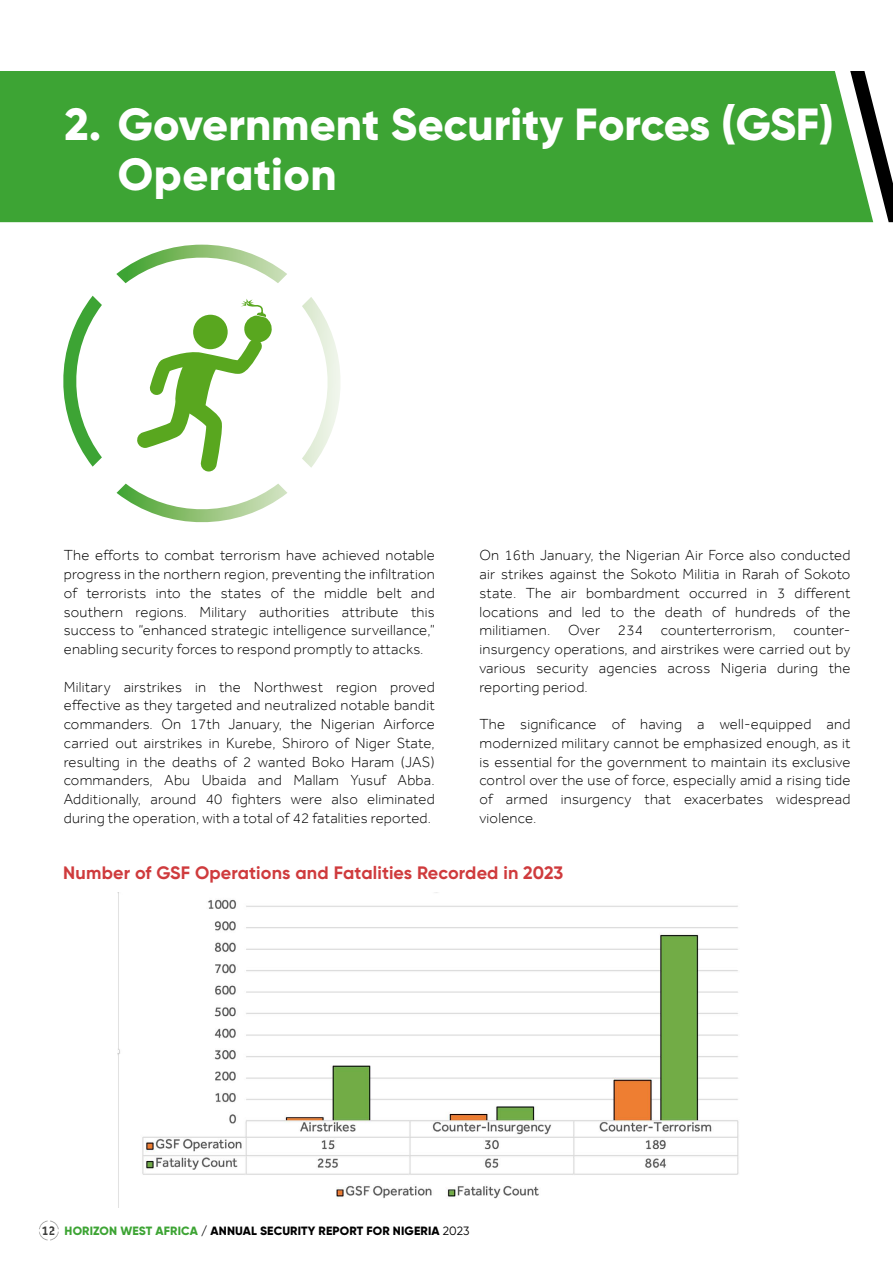
<style>
.page{position:relative;width:893px;height:1263px;background:#fff}
.page>*{position:absolute;margin:0;border:0;box-sizing:border-box;transform-origin:0 0}
.t1{font:800 45px/49.5px "Gilroy";color:#fff}
.t2{font:700 18px "Gilroy";letter-spacing:.01em;color:#cf3b3d}
.t3{font:300 15px/18.8px "Effra";letter-spacing:.015em;color:#000;text-align:justify}
.t4{font:500 13.5px "Effra";color:#3b3b3a}
.t5{font:800 12px "Gilroy";letter-spacing:.01em;color:#000}
.s1{color:#3da434}
.s2{font-weight:400}
</style>
<div class="page">
<div style="left:0;top:71px;width:850px;height:151px;background:#3da434"></div>
<svg style="left:850px;top:71px;width:43px;height:151px"></svg>
<svg style="left:116px;top:245px;width:171px;height:38px"></svg>
<svg style="left:117px;top:484px;width:170px;height:39px"></svg>
<svg style="left:302px;top:297px;width:38px;height:171px"></svg>
<svg style="left:63px;top:296px;width:39px;height:171px"></svg>
<svg style="left:39px;top:1220px;width:20px;height:20px"></svg>
<svg style="left:137px;top:299px;width:135px;height:172px"></svg>
<div style="left:193px;top:315px;width:35px;height:34px;background:#59a71f;border-radius:50%"></div>
<img style="left:118px;top:893px;width:621px;height:314px">
<h1 class="t1" style="left:118px;top:100px;width:717px;text-indent:-53px">2. Government Security Forces (GSF)<br>Operation</h1>
<p class="t3" style="left:64px;top:546px;width:373px">The efforts to combat terrorism have achieved notable progress in the northern region, preventing the infiltration of terrorists into the states of the middle belt and southern regions. Military authorities attribute this success to “enhanced strategic intelligence surveillance,” enabling security forces to respond promptly to attacks.</p>
<p class="t3" style="left:64px;top:677px;width:373px">Military airstrikes in the Northwest region proved effective as they targeted and neutralized notable bandit commanders. On 17th January, the Nigerian Airforce carried out airstrikes in Kurebe, Shiroro of Niger State, resulting in the deaths of 2 wanted Boko Haram (JAS) commanders, Abu Ubaida and Mallam Yusuf Abba.<br>Additionally, around 40 fighters were also eliminated during the operation, with a total of 42 fatalities reported.</p>
<p class="t3" style="left:479px;top:546px;width:373px">On 16th January, the Nigerian Air Force also conducted air strikes against the Sokoto Militia in Rarah of Sokoto state. The air bombardment occurred in 3 different locations and led to the death of hundreds of the militiamen. Over 234 counterterrorism, counter&shy;insurgency operations, and airstrikes were carried out by various security agencies across Nigeria during the reporting period.</p>
<p class="t3" style="left:479px;top:714px;width:373px">The significance of having a well-equipped and modernized military cannot be emphasized enough, as it is essential for the government to maintain its exclusive control over the use of force, especially amid a rising tide of armed insurgency that exacerbates widespread violence.</p>
<p class="t2" style="left:63px;top:861px;width:502px">Number of GSF Operations and Fatalities Recorded in 2023</p>
<p class="t4" style="left:42px;top:1222px;width:16px">12</p>
<p class="t5" style="left:65px;top:1223px;width:406px"><span class="s1">HORIZON WEST AFRICA</span> / ANNUAL SECURITY REPORT FOR NIGERIA <span class="s2">2023</span></p>
</div>
